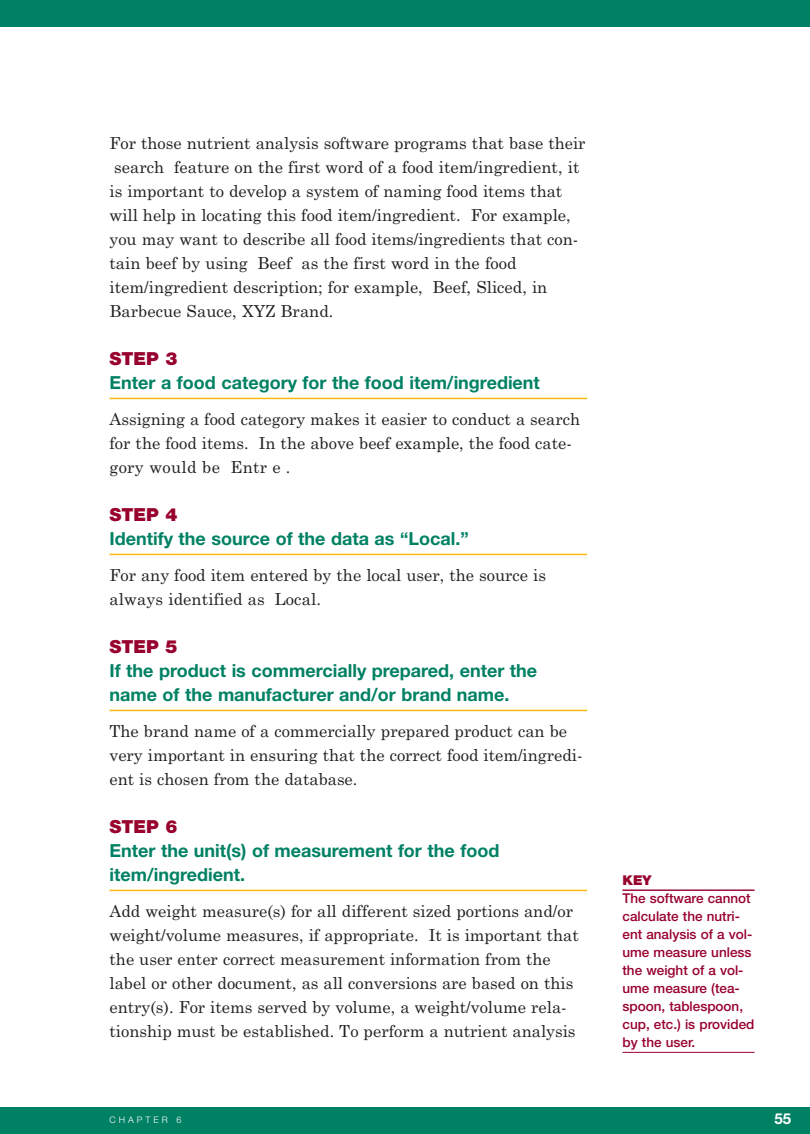
<style>
.page{position:relative;width:810px;height:1134px;background:#fff}
.page>*{position:absolute;margin:0;border:0;box-sizing:border-box;transform-origin:0 0}
.t1{font:700 18px/24px "Helvetica Neue";color:#008164}
.t2{font:900 18px "Helvetica Neue";color:#98012d}
.t3{font:16.5px/24px "Century Schoolbook";color:#231f20}
.t4{font:700 15px "Helvetica Neue";color:#fff}
.t5{font:500 13.5px/18px "Helvetica Neue";color:#98012d}
.t6{font:900 13.5px "Helvetica Neue";color:#98012d}
.t7{font:300 9px "Helvetica Neue";letter-spacing:.335em;color:#fff}
</style>
<div class="page">
<div style="left:0;top:0;width:810px;height:27px;background:#008164"></div>
<div style="left:0;top:1107px;width:810px;height:27px;background:#008164"></div>
<hr style="left:110px;top:398px;width:477px;height:1px;background:#fcb814">
<hr style="left:110px;top:554px;width:477px;height:1px;background:#fcb814">
<hr style="left:110px;top:710px;width:477px;height:1px;background:#fcb814">
<hr style="left:110px;top:890px;width:477px;height:1px;background:#fcb814">
<hr style="left:622px;top:890px;width:132px;height:1px;background:#98012d">
<hr style="left:622px;top:1052px;width:132px;height:1px;background:#98012d">
<p class="t3" style="left:110px;top:132px;width:478px">For those nutrient analysis software programs that base their search feature on the first word of a food item/ingredient, it is important to develop a system of naming food items that will help in locating this food item/ingredient. For example, you may want to describe all food items/ingredients that con&shy;tain beef by using Beef as the first word in the food item/ingredient description; for example, Beef, Sliced, in Barbecue Sauce, XYZ Brand.</p>
<p class="t2" style="left:110px;top:352px;width:70px">STEP 3</p>
<p class="t1" style="left:110px;top:372px;width:432px">Enter a food category for the food item/ingredient</p>
<p class="t3" style="left:110px;top:408px;width:472px">Assigning a food category makes it easier to conduct a search for the food items. In the above beef example, the food cate&shy;gory would be Entr e .</p>
<p class="t2" style="left:110px;top:508px;width:70px">STEP 4</p>
<p class="t1" style="left:110px;top:528px;width:361px">Identify the source of the data as “Local.”</p>
<p class="t3" style="left:110px;top:564px;width:438px">For any food item entered by the local user, the source is always identified as Local.</p>
<p class="t2" style="left:110px;top:640px;width:70px">STEP 5</p>
<p class="t1" style="left:110px;top:660px;width:429px">If the product is commercially prepared, enter the name of the manufacturer and/or brand name.</p>
<p class="t3" style="left:110px;top:720px;width:475px">The brand name of a commercially prepared product can be very important in ensuring that the correct food item/ingredi&shy;ent is chosen from the database.</p>
<p class="t2" style="left:110px;top:820px;width:70px">STEP 6</p>
<p class="t1" style="left:110px;top:840px;width:391px">Enter the unit(s) of measurement for the food item/ingredient.</p>
<p class="t3" style="left:110px;top:900px;width:471px">Add weight measure(s) for all different sized portions and/or weight/volume measures, if appropriate. It is important that the user enter correct measurement information from the label or other document, as all conversions are based on this entry(s). For items served by volume, a weight/volume rela&shy;tionship must be established. To perform a nutrient analysis</p>
<p class="t6" style="left:622px;top:875px;width:31px">KEY</p>
<p class="t5" style="left:622px;top:890px;width:133px">The software cannot calculate the nutri&shy;ent analysis of a vol&shy;ume measure unless the weight of a vol&shy;ume measure (tea&shy;spoon, tablespoon, cup, etc.) is provided by the user.</p>
<p class="t7" style="left:110px;top:1117px;width:74px">CHAPTER 6</p>
<p class="t4" style="left:775px;top:1113px;width:18px">55</p>
</div>
